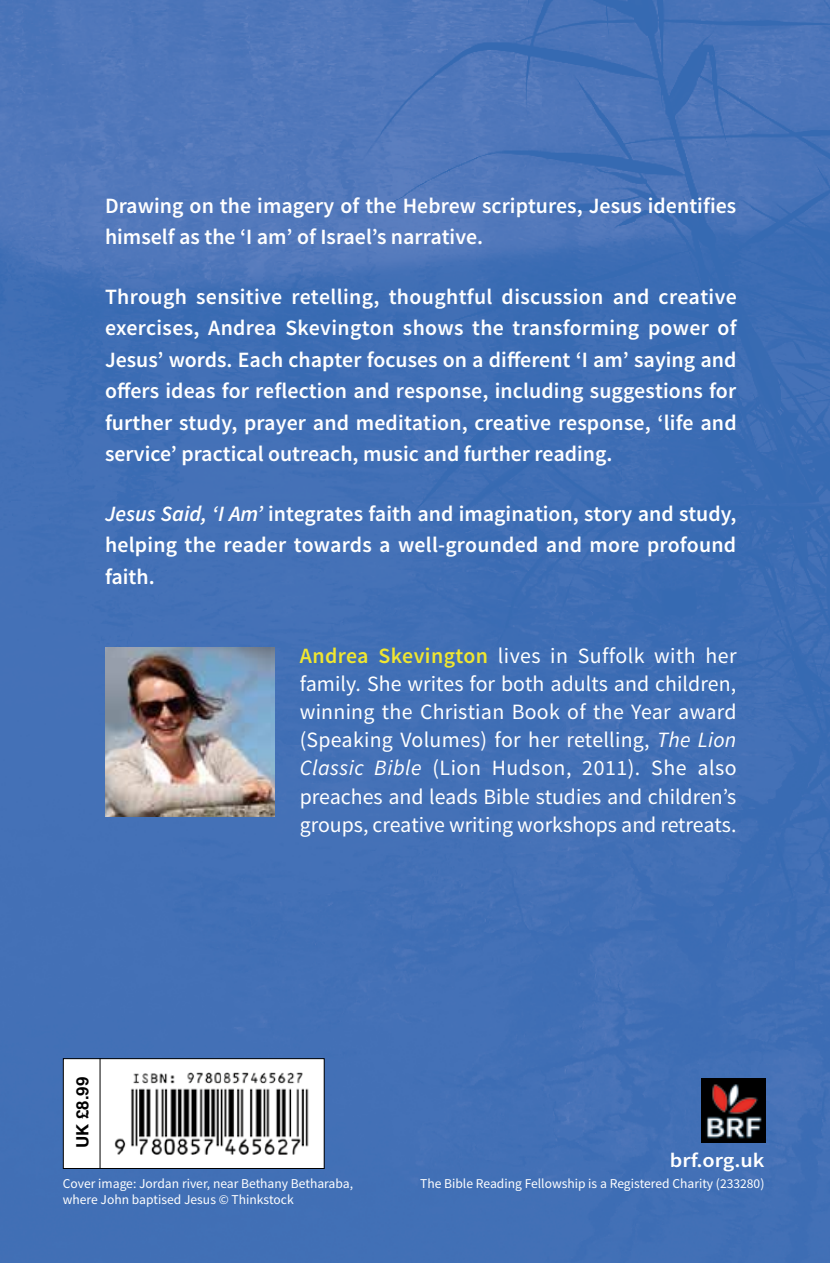
<style>
.page{position:relative;width:830px;height:1263px;background:#fff}
.page>*{position:absolute;margin:0;border:0;box-sizing:border-box;transform-origin:0 0}
.t1{font:600 21.82px/31.5px "Source Sans Pro";color:#fff;text-align:justify}
.t2{font:21.82px/28.1px "Source Sans Pro";color:#fff;text-align:justify}
.t3{font:600 20.25px "Source Sans Pro";color:#fff;scale:1.1 1}
.t4{font:700 16.88px "Helvetica";color:#000}
.t5{font:13.5px/15.8px "Source Sans Pro";color:#fff}
.s1{font-style:italic}
.s2{font-weight:600;color:#f0e630}
</style>
<div class="page">
<img style="left:0;top:0;width:829px;height:1263px">
<img style="left:105px;top:648px;width:169px;height:169px">
<hr style="left:829px;top:86px;width:1px;height:475px;background:#000;opacity:.52">
<div style="left:63px;top:1059px;width:261px;height:109px;background:#fff"></div>
<div style="left:63px;top:1058px;width:261px;height:111px;border:1px solid #000"></div>
<img style="left:114px;top:1072px;width:195px;height:82px">
<hr style="left:99px;top:1058px;width:1px;height:110px;background:#000">
<img style="left:701px;top:1079px;width:63px;height:63px">
<p class="t1" style="left:105px;top:190px;width:632px">Drawing on the imagery of the Hebrew scriptures, Jesus identifies himself as the ‘I am’ of Israel’s narrative.</p>
<p class="t1" style="left:105px;top:281px;width:633px">Through sensitive retelling, thoughtful discussion and creative exercises, Andrea Skevington shows the transforming power of Jesus’ words. Each chapter focuses on a different ‘I am’ saying and offers ideas for reflection and response, including suggestions for further study, prayer and meditation, creative response, ‘life and service’ practical outreach, music and further reading.</p>
<p class="t1" style="left:105px;top:498px;width:632px"><span class="s1">Jesus Said, ‘I Am’</span> integrates faith and imagination, story and study, helping the reader towards a well-grounded and more profound faith.</p>
<p class="t4" style="left:69px;top:1148px;width:73px;rotate:-90deg">UK £8.99</p>
<p class="t2" style="left:299px;top:642px;width:438px"><span class="s2">Andrea Skevington</span> lives in Suffolk with her family. She writes for both adults and children, winning the Christian Book of the Year award (Speaking Volumes) for her retelling, <span class="s1">The Lion Classic Bible</span> (Lion Hudson, 2011). She also preaches and leads Bible studies and children’s groups, creative writing workshops and retreats.</p>
<p class="t3" style="left:669px;top:1147px;width:88px">brf.org.uk</p>
<p class="t5" style="left:63px;top:1176px;width:291px">Cover image: Jordan river, near Bethany Betharaba, where John baptised Jesus © Thinkstock</p>
<p class="t5" style="left:420px;top:1176px;width:346px">The Bible Reading Fellowship is a Registered Charity (233280)</p>
</div>
